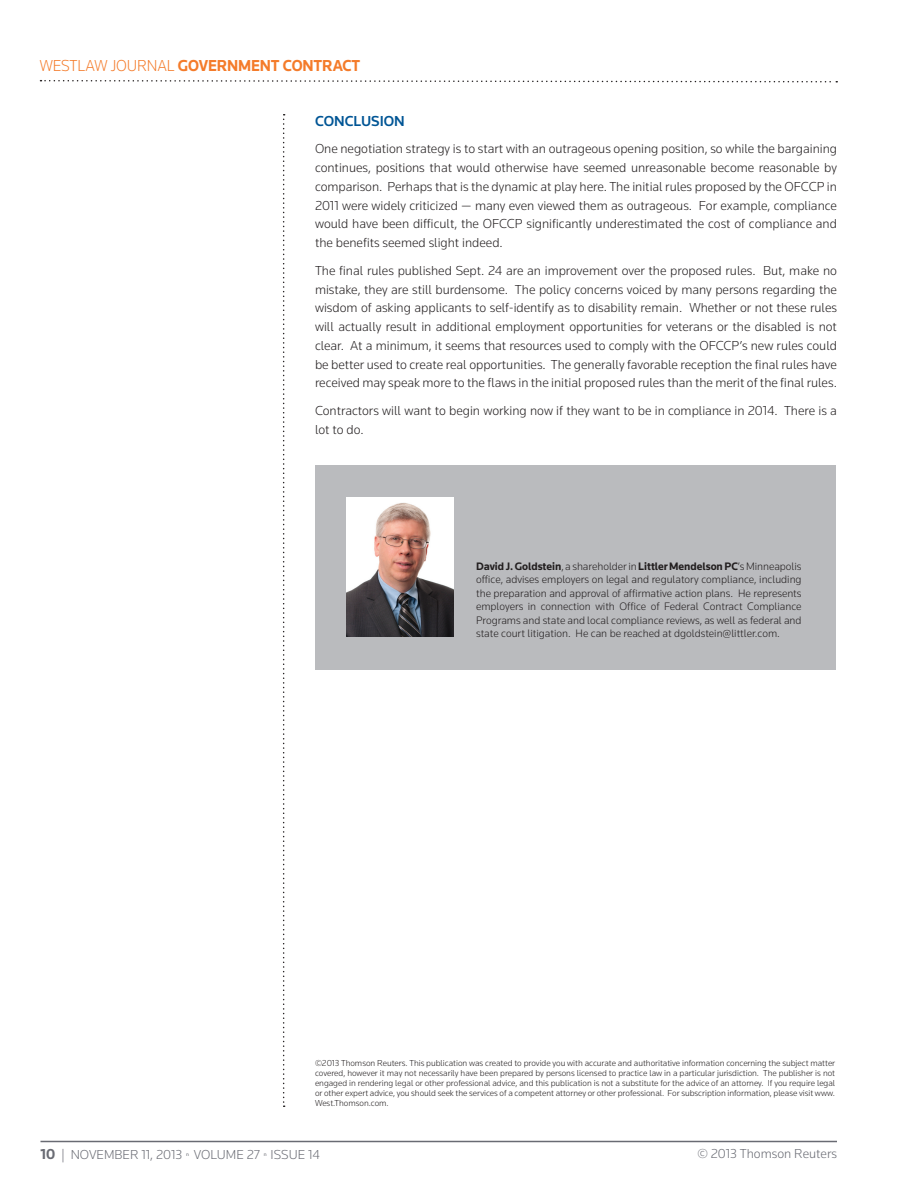
<style>
.page{position:relative;width:918px;height:1188px;background:#fff}
.page>*{position:absolute;margin:0;border:0;box-sizing:border-box;transform-origin:0 0}
.t1{font:700 16.5px "Knowledge";color:#f47b2a;scale:.95 1}
.t2{font:300 16.5px "Knowledge";color:#f47b2a;scale:.95 1}
.t3{font:500 15px "Knowledge";color:#005595}
.t4{font:300 13.5px/18.8px "Knowledge";color:#231f20;text-align:justify}
.t5{font:300 13.5px "Knowledge";color:#696b73}
.t6{font:300 11.25px/13.5px "Knowledge";color:#231f20;text-align:justify}
.t7{font:300 9px/9.9px "Knowledge";color:#231f20;text-align:justify}
.s1{font-weight:700}
.s2{font-weight:700;font-size:15px}
</style>
<div class="page">
<hr style="left:40px;top:1141px;width:797px;height:1px;background:#696b73">
<svg style="left:40px;top:80px;width:797px;height:3px"></svg>
<svg style="left:283px;top:114px;width:2px;height:993px"></svg>
<div style="left:315px;top:465px;width:520px;height:205px;background:#babbbe"></div>
<img style="left:346px;top:498px;width:108px;height:138px">
<p class="t2" style="left:40px;top:56px;width:51px">Westlaw</p>
<p class="t2" style="left:111px;top:56px;width:28px">journal</p>
<p class="t1" style="left:178px;top:56px;width:154px">government contract</p>
<p class="t3" style="left:315px;top:111px;width:91px">CONCLUSION</p>
<p class="t4" style="left:315px;top:139px;width:524px">One negotiation strategy is to start with an outrageous opening position, so while the bargaining continues, positions that would otherwise have seemed unreasonable become reasonable by comparison. Perhaps that is the dynamic at play here. The initial rules proposed by the OFCCP in 2011 were widely criticized — many even viewed them as outrageous. For example, compliance would have been difficult, the OFCCP significantly underestimated the cost of compliance and the benefits seemed slight indeed.</p>
<p class="t4" style="left:315px;top:261px;width:524px">The final rules published Sept. 24 are an improvement over the proposed rules. But, make no mistake, they are still burdensome. The policy concerns voiced by many persons regarding the wisdom of asking applicants to self-identify as to disability remain. Whether or not these rules will actually result in additional employment opportunities for veterans or the disabled is not clear. At a minimum, it seems that resources used to comply with the OFCCP’s new rules could be better used to create real opportunities. The generally favorable reception the final rules have received may speak more to the flaws in the initial proposed rules than the merit of the final rules.</p>
<p class="t4" style="left:315px;top:401px;width:524px">Contractors will want to begin working now if they want to be in compliance in 2014. There is a lot to do.</p>
<p class="t6" style="left:476px;top:559px;width:327px"><span class="s1">David J. Goldstein</span>, a shareholder in <span class="s1">Littler Mendelson PC</span>’s M inneapolis office, advises employers on legal and regulatory compliance, including the preparation and approval of affirmative action plans. He represents employers in connection with Office of Federal Contract Compliance Programs and state and local compliance reviews, as well as federal and state court litigation. He can be reached at dgoldstein@littler.com.</p>
<p class="t7" style="left:315px;top:1058px;width:522px">©2013 Thomson Reuters. This publication was created to provide you with accurate and authoritative information concerning the subject matter covered, however it may not necessarily have been prepared by persons licensed to practice law in a particular jurisdiction. The publisher is not engaged in rendering legal or other professional advice, and this publication is not a substitute for the advice of an attorney. If you require legal or other expert advice, you should seek the services of a competent attorney or other professional. For subscription information, please visit www.<br>West.Thomson.com.</p>
<p class="t5" style="left:40px;top:1146px;width:238px"><span class="s2">10</span> | november 11, 2013 <sup>n</sup> volu me 27 <sup>n</sup> issue</p>
<p class="t5" style="left:308px;top:1146px;width:13px">14</p>
<p class="t5" style="left:697px;top:1145px;width:141px">© 2013 Thomson Reuters</p>
</div>
